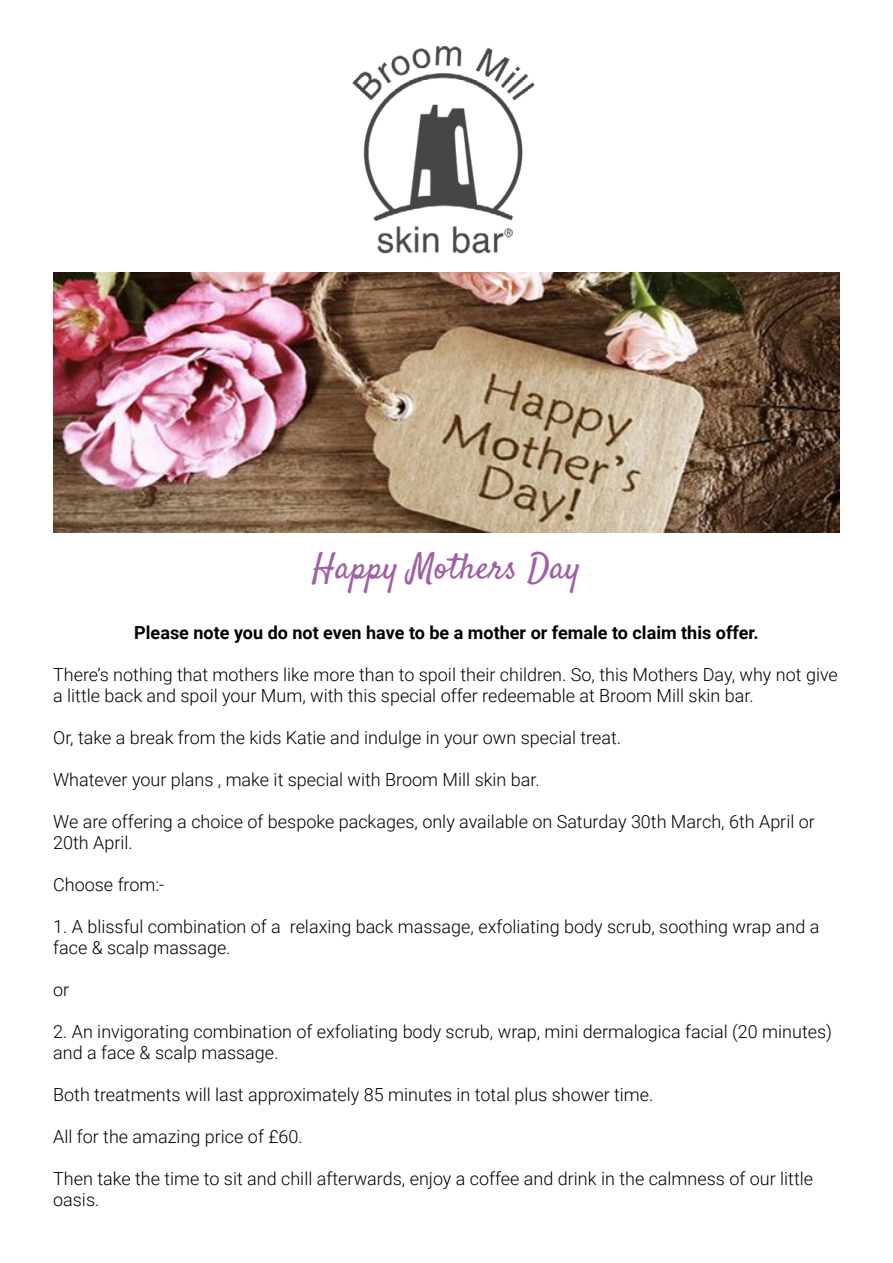
<style>
.page{position:relative;width:893px;height:1263px;background:#fff}
.page>*{position:absolute;margin:0;border:0;box-sizing:border-box;transform-origin:0 0}
.t1{font:36px "Satisfy";color:#a061a4}
.t2{font:300 18px/21px "Roboto";color:#000}
.t3{font:700 18px "Roboto";color:#000}
</style>
<div class="page">
<img style="left:352px;top:46px;width:183px;height:208px">
<img style="left:53px;top:272px;width:787px;height:260px">
<h1 class="t1" style="left:312px;top:545px;width:270px">Happy Mothers Day</h1>
<p class="t3" style="left:134px;top:620px;width:626px">Please note you do not even have to be a mother or female to claim this offer.</p>
<p class="t2" style="left:53px;top:664px;width:786px">There’s nothing that mothers like more than to spoil their children. So, this Mothers Day, why not give a little back and spoil your Mum, with this special offer redeemable at Broom Mill skin bar.</p>
<p class="t2" style="left:53px;top:727px;width:570px">Or, take a break from the kids Katie and indulge in your own special treat.</p>
<p class="t2" style="left:53px;top:769px;width:488px">Whatever your plans , make it special with Broom Mill skin bar.</p>
<p class="t2" style="left:53px;top:811px;width:763px">We are offering a choice of bespoke packages, only available on Saturday 30th March, 6th April or<br>20th April.</p>
<p class="t2" style="left:53px;top:874px;width:113px">Choose from:-</p>
<p class="t2" style="left:53px;top:916px;width:768px">1. A blissful combination of a relaxing back massage, exfoliating body scrub, soothing wrap and a face &amp; scalp massage.</p>
<p class="t2" style="left:53px;top:979px;width:18px">or</p>
<p class="t2" style="left:53px;top:1021px;width:780px">2. An invigorating combination of exfoliating body scrub, wrap, mini dermalogica facial (20 minutes) and a face &amp; scalp massage.</p>
<p class="t2" style="left:53px;top:1084px;width:602px">Both treatments will last approximately 85 minutes in total plus shower time.</p>
<p class="t2" style="left:53px;top:1126px;width:251px">All for the amazing price of £60.</p>
<p class="t2" style="left:53px;top:1168px;width:761px">Then take the time to sit and chill afterwards, enjoy a coffee and drink in the calmness of our little oasis.</p>
</div>
